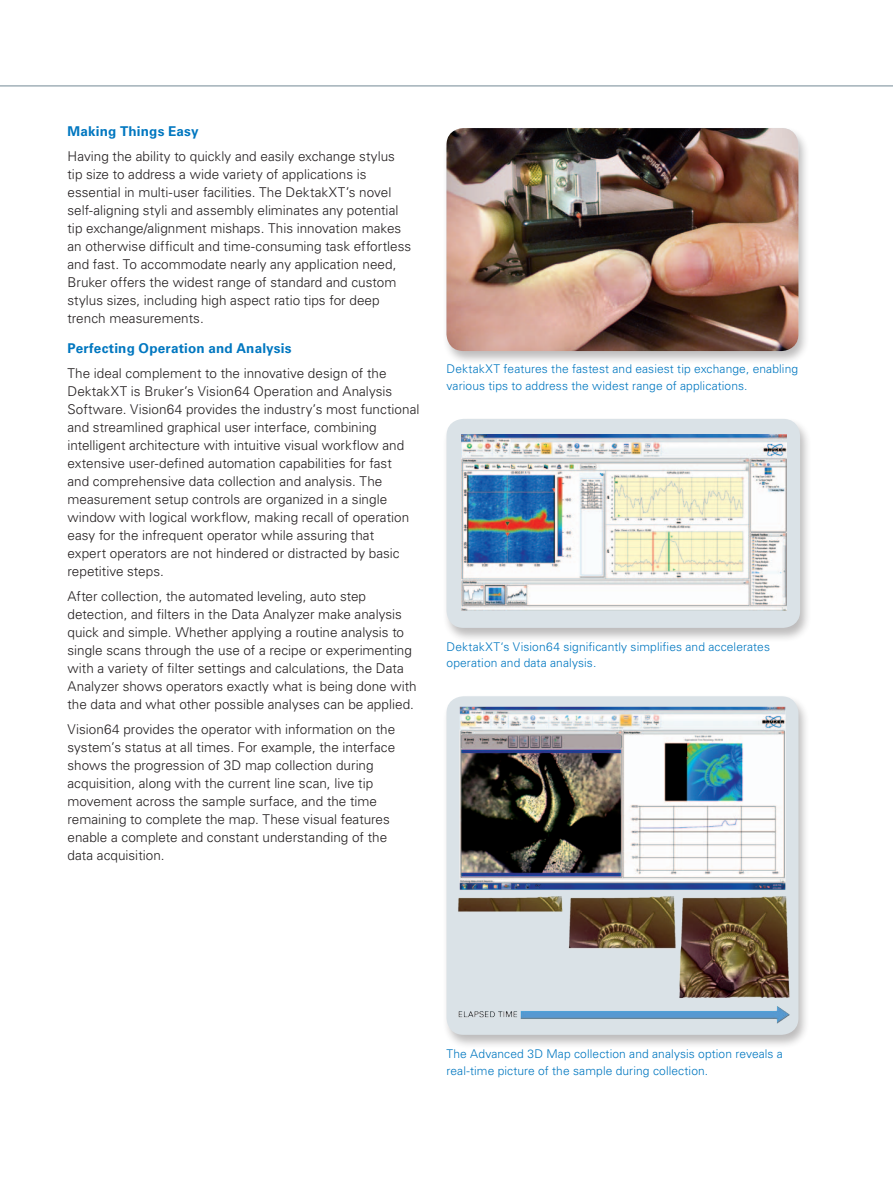
<style>
.page{position:relative;width:893px;height:1187px;background:#fff}
.page>*{position:absolute;margin:0;border:0;box-sizing:border-box;transform-origin:0 0}
.t1{font:300 13.5px/18px "Univers LT Std";color:#231f20}
.t2{font:700 13.5px "Univers LT Std";letter-spacing:.015em;color:#0077c0}
.t3{font:300 12px/16.5px "Univers LT Std";letter-spacing:.01em;color:#0077c0}
</style>
<div class="page">
<div style="left:442px;top:126px;width:368px;height:239px;background:#231f20;opacity:.3"></div>
<img style="left:446px;top:128px;width:352px;height:223px">
<div style="left:442px;top:417px;width:370px;height:225px;background:#231f20;opacity:.3"></div>
<div style="left:446px;top:419px;width:354px;height:209px;background:#dae2e7;border-radius:17px"></div>
<img style="left:461px;top:434px;width:325px;height:176px">
<div style="left:442px;top:694px;width:368px;height:355px;background:#231f20;opacity:.3"></div>
<div style="left:446px;top:696px;width:352px;height:338px;background:#dae2e7;border-radius:17px"></div>
<img style="left:446px;top:706px;width:352px;height:322px">
<hr style="left:0;top:85px;width:893px;height:1px;background:#738a95">
<p class="t2" style="left:68px;top:123px;width:133px">Making Things Easy</p>
<p class="t1" style="left:68px;top:147px;width:345px">Having the ability to quickly and easily exchange stylus tip size to address a wide variety of applications is essential in multi-user facilities. The DektakXT’s novel self-aligning styli and assembly eliminates any potential tip exchange/alignment mishaps. This innovation makes an otherwise difficult and time-consuming task effortless and fast. To accommodate nearly any application need, Bruker offers the widest range of standard and custom stylus sizes, including high aspect ratio tips for deep trench measurements.</p>
<p class="t2" style="left:68px;top:340px;width:226px">Perfecting Operation and Analysis</p>
<p class="t1" style="left:68px;top:364px;width:353px">The ideal complement to the innovative design of the DektakXT is Bruker’s Vision64 Operation and Analysis Software. Vision64 provides the industry’s most functional and streamlined graphical user interface, combining intelligent architecture with intuitive visual workflow and extensive user-defined automation capabilities for fast<br>and comprehensive data collection and analysis. The measurement setup controls are organized in a single window with logical workflow, making recall of operation easy for the infrequent operator while assuring that<br>expert operators are not hindered or distracted by basic repetitive steps.</p>
<p class="t1" style="left:68px;top:587px;width:351px">After collection, the automated leveling, auto step detection, and filters in the Data Analyzer make analysis quick and simple. Whether applying a routine analysis to single scans through the use of a recipe or experimenting with a variety of filter settings and calculations, the Data Analyzer shows operators exactly what is being done with the data and what other possible analyses can be applied.</p>
<p class="t1" style="left:68px;top:720px;width:329px">Vision64 provides the operator with information on the system’s status at all times. For example, the interface shows the progression of 3D map collection during acquisition, along with the current line scan, live tip movement across the sample surface, and the time remaining to complete the map. These visual features enable a complete and constant understanding of the data acquisition.</p>
<p class="t3" style="left:446px;top:361px;width:353px">DektakXT features the fastest and easiest tip exchange, enabling various tips to address the widest range of applications.</p>
<p class="t3" style="left:446px;top:638px;width:325px">DektakXT‘s Vision64 significantly simplifies and accelerates operation and data analysis.</p>
<p class="t3" style="left:446px;top:1045px;width:338px">The Advanced 3D Map collection and analysis option reveals a real-time picture of the sample during collection.</p>
</div>
